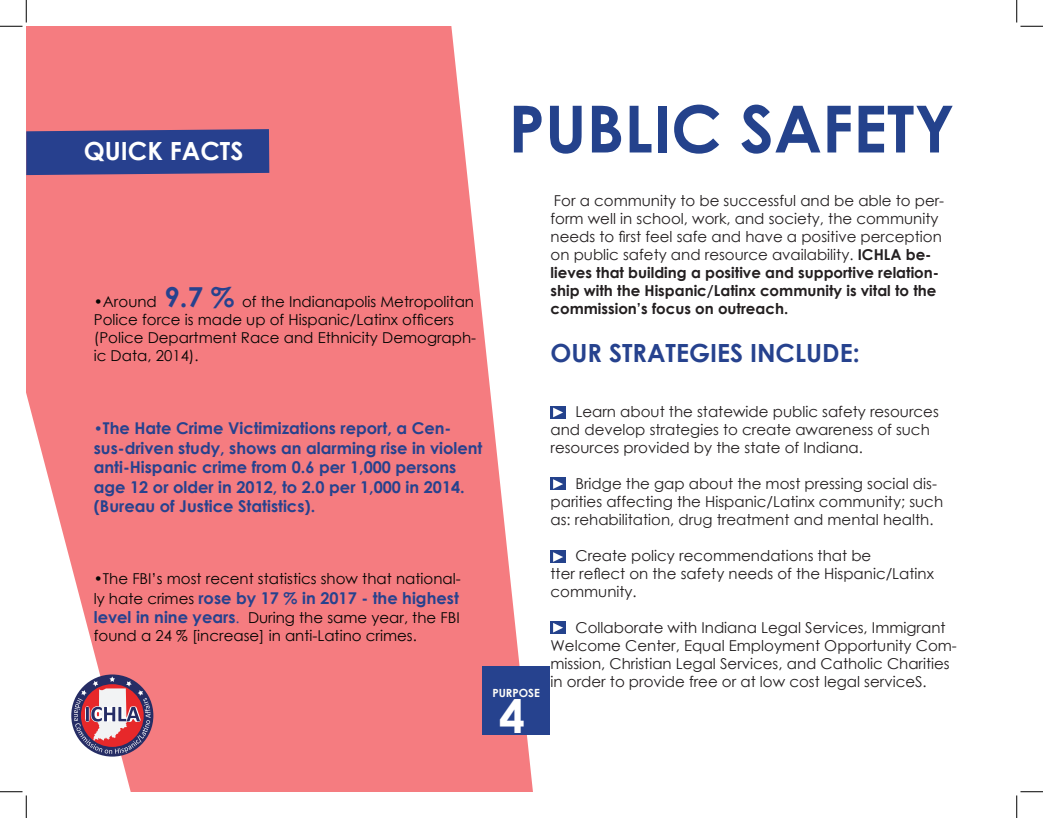
<style>
.page{position:relative;width:1043px;height:818px;background:#fff}
.page>*{position:absolute;margin:0;border:0;box-sizing:border-box;transform-origin:0 0}
.t1{font:700 65px "Century Gothic";color:#24428c}
.t2{font:700 46.25px "Century Gothic";color:#fff}
.t3{font:700 25px "Century Gothic";color:#26428e}
.t4{font:700 25px "Century Gothic";color:#fff}
.t5{font:700 16.25px/19.5px "Century Gothic";color:#26428e}
.t6{font:15px/18px "Century Gothic";color:#231f20}
.t7{font:15px/18px "Century Gothic";color:#040503}
.t8{font:700 11.25px "Century Gothic";color:#fffef8}
.s1{font-weight:700;font-size:27.5px;color:#26428e}
.s2{font-weight:700}
.s3{font-weight:400;font-size:15px}
.s4{font-weight:400;font-size:15px;color:#040503}
.s5{font-weight:700;font-size:16.25px;color:#26428e}
.s6{color:#26428e}
</style>
<div class="page">
<svg style="left:26px;top:26px;width:540px;height:765px;fill:#f57c80"></svg>
<svg style="left:26px;top:129px;width:243px;height:46px"></svg>
<svg style="left:71px;top:674px;width:82px;height:82px"></svg>
<svg style="left:74px;top:676px;width:77px;height:77px"></svg>
<div style="left:482px;top:665px;width:68px;height:69px;background:#26428e"></div>
<div style="left:550px;top:406px;width:16px;height:12px;background:#24428c"></div>
<svg style="left:553px;top:407px;width:10px;height:10px"></svg>
<div style="left:550px;top:477px;width:16px;height:13px;background:#24428c"></div>
<svg style="left:553px;top:479px;width:10px;height:10px"></svg>
<div style="left:550px;top:550px;width:16px;height:13px;background:#24428c"></div>
<svg style="left:553px;top:552px;width:10px;height:10px"></svg>
<div style="left:550px;top:621px;width:16px;height:12px;background:#24428c"></div>
<svg style="left:553px;top:623px;width:10px;height:9px"></svg>
<svg style="left:0;top:0;width:27px;height:27px"></svg>
<svg style="left:0;top:791px;width:27px;height:27px"></svg>
<svg style="left:1016px;top:0;width:27px;height:27px"></svg>
<svg style="left:1016px;top:791px;width:27px;height:27px"></svg>
<p class="t4" style="left:84px;top:132px;width:161px">QUICK FACTS</p>
<p class="t7" style="left:94px;top:292px;width:384px">•Around <span class="s1">9.7 %</span> of the Indianapolis Metropolitan Police force is made up of Hispanic/Latinx officers (Police Department Race and Ethnicity Demograph&shy;ic Data, 2014).</p>
<p class="t1" style="left:508px;top:79px;width:447px">PUBLIC SAFETY</p>
<p class="t6" style="left:550px;top:192px;width:395px">For a community to be successful and be able to per&shy;form well in school, work, and society, the community needs to first feel safe and have a positive perception on public safety and resource availability. <span class="s2">ICHLA be&shy;lieves that building a positive and supportive relation&shy;ship with the Hispanic/Latinx community is vital to the commission’s focus on outreach.</span></p>
<p class="t3" style="left:550px;top:334px;width:310px">OUR STRATEGIES INCLUDE:</p>
<p class="t5" style="left:94px;top:418px;width:390px"><span class="s3">•</span>The Hate Crime Victimizations report, a Cen&shy;sus-driven study, shows an alarming rise in violent anti-Hispanic crime from 0.6 per 1,000 persons age 12 or older in 2012, to 2.0 per 1,000 in 2014. (Bureau of Justice Statistics).</p>
<p class="t7" style="left:94px;top:569px;width:368px">•The FBI’s most recent statistics show that national-</p>
<p class="t5" style="left:94px;top:587px;width:366px"><span class="s4">ly hate crimes</span> rose by 17 % in 2017 - the highest</p>
<p class="t7" style="left:94px;top:608px;width:367px"><span class="s5">level in nine years</span><span class="s6">.</span> During the same year, the FBI found a 24 % [increase] in anti-Latino crimes.</p>
<p class="t8" style="left:492px;top:684px;width:49px">PURPOSE</p>
<p class="t2" style="left:499px;top:680px;width:27px">4</p>
<p class="t6" style="left:550px;top:402px;width:390px;text-indent:25px">Learn about the statewide public safety resources and develop strategies to create awareness of such resources provided by the state of Indiana.</p>
<p class="t6" style="left:550px;top:474px;width:394px;text-indent:25px">Bridge the gap about the most pressing social dis&shy;parities affecting the Hispanic/Latinx community; such as: rehabilitation, drug treatment and mental health.</p>
<p class="t6" style="left:575px;top:546px;width:297px">Create policy recommendations that be</p>
<p class="t6" style="left:550px;top:564px;width:385px">tter reflect on the safety needs of the Hispanic/Latinx community.</p>
<p class="t6" style="left:550px;top:618px;width:408px;text-indent:25px">Collaborate with Indiana Legal Services, Immigrant Welcome Center, Equal Employment Opportunity Com&shy;mission, Christian Legal Services, and Catholic Charities in order to provide free or at low cost legal serviceS.</p>
</div>
